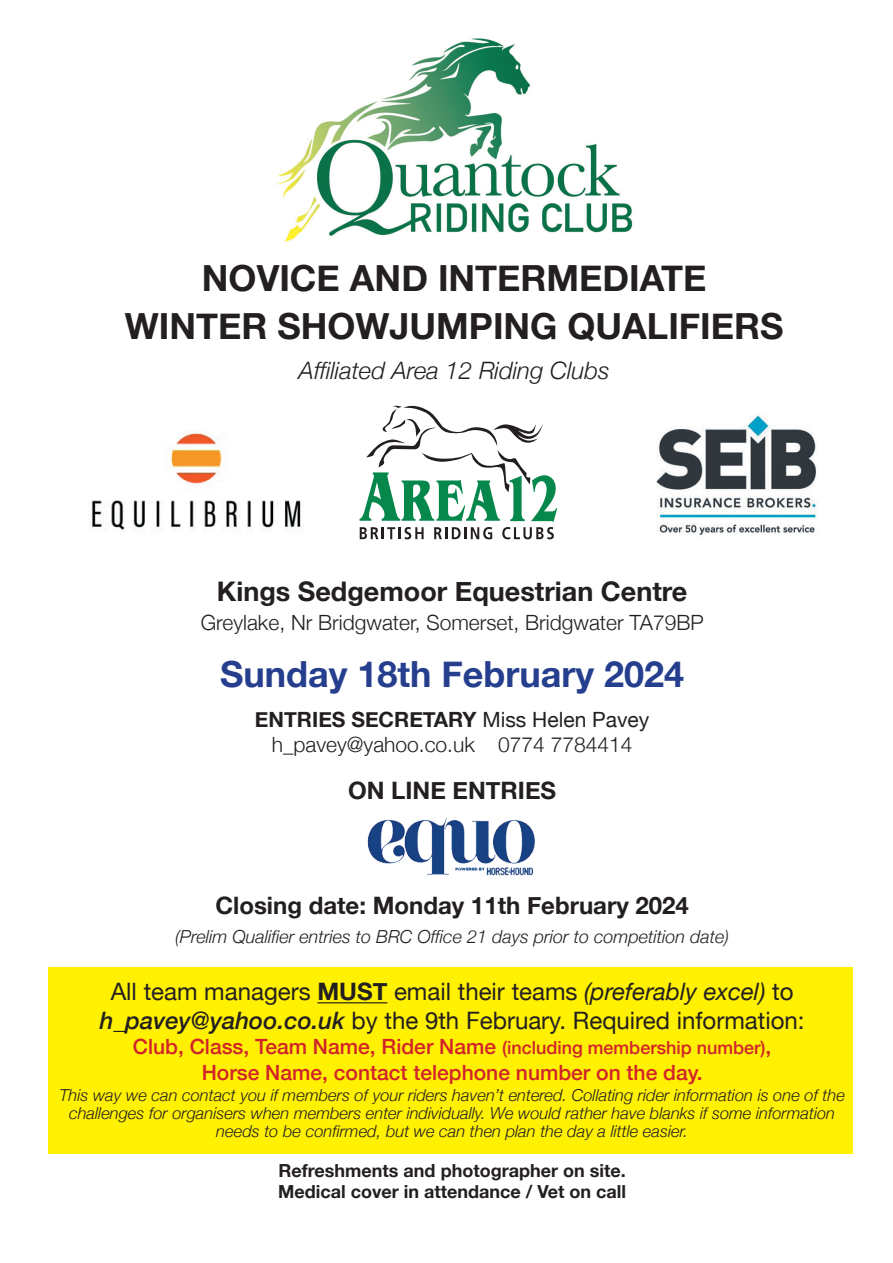
<style>
.page{position:relative;width:893px;height:1263px;background:#fff}
.page>*{position:absolute;margin:0;border:0;box-sizing:border-box;transform-origin:0 0}
.t1{font:700 36px/48px "Helvetica Neue";color:#231f20;text-align:center}
.t2{font:700 36px "Helvetica Neue";color:#253f8e}
.t3{font:700 27px "Helvetica Neue";color:#231f20}
.t4{font:24px/28.8px "Helvetica Neue";color:#231f20;text-align:center}
.t5{font:700 24px "Helvetica Neue";color:#231f20}
.t6{font:italic 300 24px "Helvetica Neue";color:#231f20}
.t7{font:300 21px/25.2px "Helvetica Neue";color:#231f20;text-align:center}
.t8{font:500 21px/25.2px "Helvetica Neue";color:#d1232a;text-align:center}
.t9{font:700 18px/21.6px "Helvetica Neue";color:#231f20}
.t10{font:italic 300 18px "Helvetica Neue";color:#231f20}
.t11{font:italic 300 16.5px/18px "Helvetica Neue";color:#231f20;text-align:center}
.s1{font-weight:700}
.s2{font-weight:400}
.s3{font-style:italic}
.s4{font-weight:500;font-style:italic}
.s5{font-size:18px}
</style>
<div class="page">
<div style="left:48px;top:967px;width:805px;height:187px;background:#fff101"></div>
<hr style="left:317px;top:1002px;width:70px;height:1px;background:#231f20">
<svg style="left:360px;top:406px;width:197px;height:133px"></svg>
<img style="left:276px;top:38px;width:357px;height:204px">
<img style="left:367px;top:818px;width:168px;height:58px">
<img style="left:91px;top:432px;width:210px;height:98px">
<img style="left:656px;top:415px;width:160px;height:120px">
<h1 class="t1" style="left:125px;top:255px;width:660px">NOVICE AND INTERMEDIATE<br>WINTER SHOWJUMPING QUALIFIERS</h1>
<h3 class="t6" style="left:299px;top:352px;width:312px">Affiliated Area 12 Riding Clubs</h3>
<h2 class="t3" style="left:217px;top:570px;width:472px">Kings Sedgemoor Equestrian Centre</h2>
<p class="t7" style="left:201px;top:608px;width:504px">Greylake, Nr Bridgwater, Somerset, Bridgwater TA79BP</p>
<h1 class="t2" style="left:220px;top:646px;width:466px">Sunday 18th February 2024</h1>
<p class="t7" style="left:255px;top:705px;width:396px"><span class="s1">ENTRIES SECRETARY</span> <span class="s2">Miss Helen Pavey </span>h_pavey@yahoo.co.uk 0774 7784414</p>
<h3 class="t5" style="left:348px;top:771px;width:209px">ON LINE ENTRIES</h3>
<h3 class="t5" style="left:215px;top:887px;width:475px">Closing date: Monday 11th February 2024</h3>
<p class="t10" style="left:175px;top:922px;width:555px">(Prelim Qualifier entries to BRC Office 21 days prior to competition date)</p>
<h3 class="t4" style="left:100px;top:979px;width:706px">All team managers <span class="s1">MUST</span> email their teams <span class="s3">(preferably excel)</span> to <span class="s4">h_pavey@yahoo.co.uk</span> by the 9th February. Required information:</h3>
<p class="t8" style="left:133px;top:1033px;width:640px">Club, Class, Team Name, Rider Name <span class="s5">(including membership number)</span>,<br>Horse Name, contact telephone number on the day.</p>
<p class="t11" style="left:59px;top:1085px;width:787px">This way we can contact you if members of your riders haven’t entered. Collating rider information is one of the challenges for organisers when members enter individually. We would rather have blanks if some information needs to be confirmed, but we can then plan the day a little easier.</p>
<p class="t9" style="left:278px;top:1160px;width:349px">Refreshments and photographer on site.<br>Medical cover in attendance / Vet on call</p>
</div>
